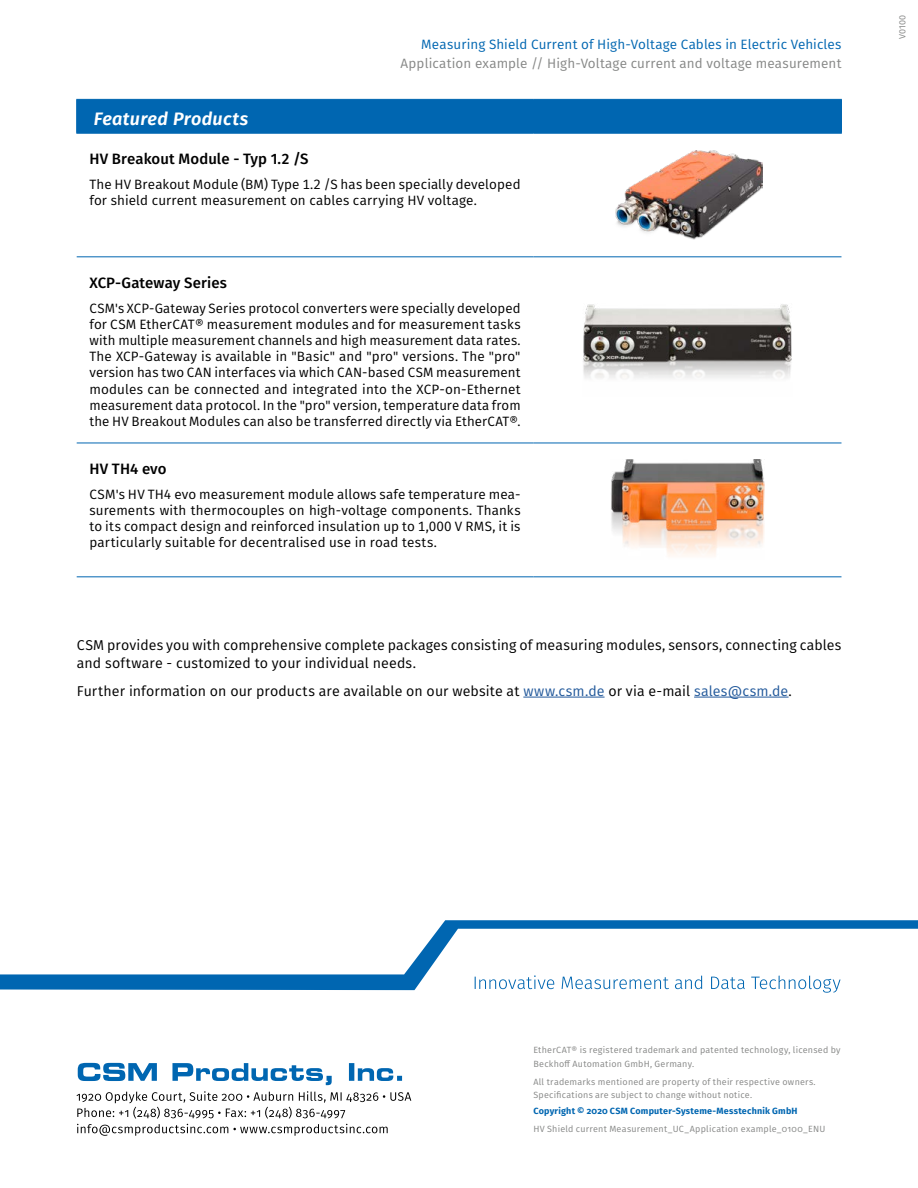
<style>
.page{position:relative;width:918px;height:1188px;background:#fff}
.page>*{position:absolute;margin:0;border:0;box-sizing:border-box;transform-origin:0 0}
.Highlights_h1{font:italic 600 18px "Fira Sans";letter-spacing:.015em;color:#fff}
.Tabell_Header{font:500 15px "Fira Sans";letter-spacing:.005em;color:#000}
.Text_Flatter{font:14.25px/18.8px "Fira Sans";letter-spacing:.005em;color:#000}
.Text_Tabelle{font:13.5px/16.2px "Fira Sans";letter-spacing:.01em;color:#000;text-align:justify}
.t1{font:13.5px "Fira Sans";letter-spacing:.01em;color:#868786}
.t2{font:13.5px "Fira Sans";letter-spacing:.01em;color:#0066b1}
.t3{font:9px/13.5px "Fira Sans";letter-spacing:.025em;color:#868786}
.t4{font:700 9px "Fira Sans";letter-spacing:.025em;color:#0066b1}
.s1{color:#22599b}
</style>
<div class="page">
<hr style="left:523px;top:697px;width:82px;height:1px;background:#22599b">
<hr style="left:694px;top:697px;width:95px;height:1px;background:#22599b">
<div style="left:77px;top:100px;width:764px;height:33px;background:#0066b1"></div>
<hr style="left:533px;top:99px;width:309px;height:1px;background:#0066b1">
<hr style="left:841px;top:100px;width:1px;height:33px;background:#0066b1">
<hr style="left:533px;top:133px;width:309px;height:1px;background:#0066b1">
<hr style="left:77px;top:256px;width:456px;height:1px;background:#0066b1">
<hr style="left:77px;top:443px;width:456px;height:1px;background:#0066b1">
<hr style="left:77px;top:576px;width:456px;height:1px;background:#0066b1">
<hr style="left:76px;top:99px;width:457px;height:1px;background:#0066b1">
<hr style="left:76px;top:100px;width:1px;height:33px;background:#0066b1">
<hr style="left:533px;top:100px;width:1px;height:33px;background:#0066b1">
<hr style="left:76px;top:133px;width:457px;height:1px;background:#0066b1">
<hr style="left:533px;top:256px;width:308px;height:1px;background:#0066b1">
<hr style="left:533px;top:443px;width:308px;height:1px;background:#0066b1">
<hr style="left:533px;top:576px;width:308px;height:1px;background:#0066b1">
<div style="left:81px;top:104px;width:440px;height:28px;background:#0066b1"></div>
<img style="left:615px;top:150px;width:147px;height:90px">
<img style="left:583px;top:304px;width:209px;height:75px">
<img style="left:611px;top:460px;width:153px;height:97px">
<svg style="left:0;top:920px;width:918px;height:70px"></svg>
<svg style="left:77px;top:1091px;width:334px;height:45px"></svg>
<svg style="left:78px;top:1063px;width:324px;height:22px"></svg>
<p class="t2" style="left:421px;top:34px;width:422px">Measuring Shield Current of High-Voltage Cables in Electric Vehicles</p>
<p class="t1" style="left:401px;top:53px;width:442px">Application example // High-Voltage current and voltage measurement</p>
<p class="Highlights_h1" style="left:94px;top:104px;width:156px">Featured Products</p>
<p class="Tabell_Header" style="left:89px;top:147px;width:221px">HV Breakout Module - Typ 1.2 /S</p>
<p class="Text_Tabelle" style="left:89px;top:176px;width:433px">The HV Breakout Module (BM) Type 1.2 /S has been specially developed for shield current measurement on cables carrying HV voltage.</p>
<p class="Tabell_Header" style="left:89px;top:271px;width:139px">XCP-Gateway Series</p>
<p class="Text_Tabelle" style="left:89px;top:299px;width:433px">CSM's XCP-Gateway Series protocol converters were specially developed for CSM EtherCAT® measurement modules and for measurement tasks with multiple measurement channels and high measurement data rates.<br>The XCP-Gateway is available in "Basic" and "pro" versions. The "pro" version has two CAN interfaces via which CAN-based CSM measurement modules can be connected and integrated into the XCP-on-Ethernet measurement data protocol. In the "pro" version, temperature data from the HV Breakout Modules can also be transferred directly via EtherCAT®.</p>
<p class="Tabell_Header" style="left:89px;top:457px;width:79px">HV TH4 evo</p>
<p class="Text_Tabelle" style="left:89px;top:486px;width:433px">CSM's HV TH4 evo measurement module allows safe temperature mea&shy;surements with thermocouples on high-voltage components. Thanks to its compact design and reinforced insulation up to 1,000 V RMS, it is particularly suitable for decentralised use in road tests.</p>
<p class="Text_Flatter" style="left:77px;top:635px;width:766px">CSM provides you with comprehensive complete packages consisting of measuring modules, sensors, connecting cables and software - customized to your individual needs.</p>
<p class="Text_Flatter" style="left:77px;top:681px;width:716px">Further information on our products are available on our website at <span class="s1">www.csm.de</span> or via e-mail <span class="s1">sales@csm.de</span>.</p>
<p class="t3" style="left:895px;top:39px;width:26px;rotate:-90deg">V0100</p>
<p class="t3" style="left:533px;top:1043px;width:309px">EtherCAT® is registered trademark and patented technology, licensed by<br>Beckhoff Automation GmbH, Germany.</p>
<p class="t3" style="left:533px;top:1075px;width:284px">All trademarks mentioned are property of their respective owners.<br>Specifications are subject to change without notice.</p>
<p class="t4" style="left:533px;top:1104px;width:266px">Copyright © 2020 CSM Computer-Systeme-Messtechnik GmbH</p>
<p class="t3" style="left:533px;top:1122px;width:293px">HV Shield current Measurement_UC_Application example_0100_ENGU</p>
</div>
